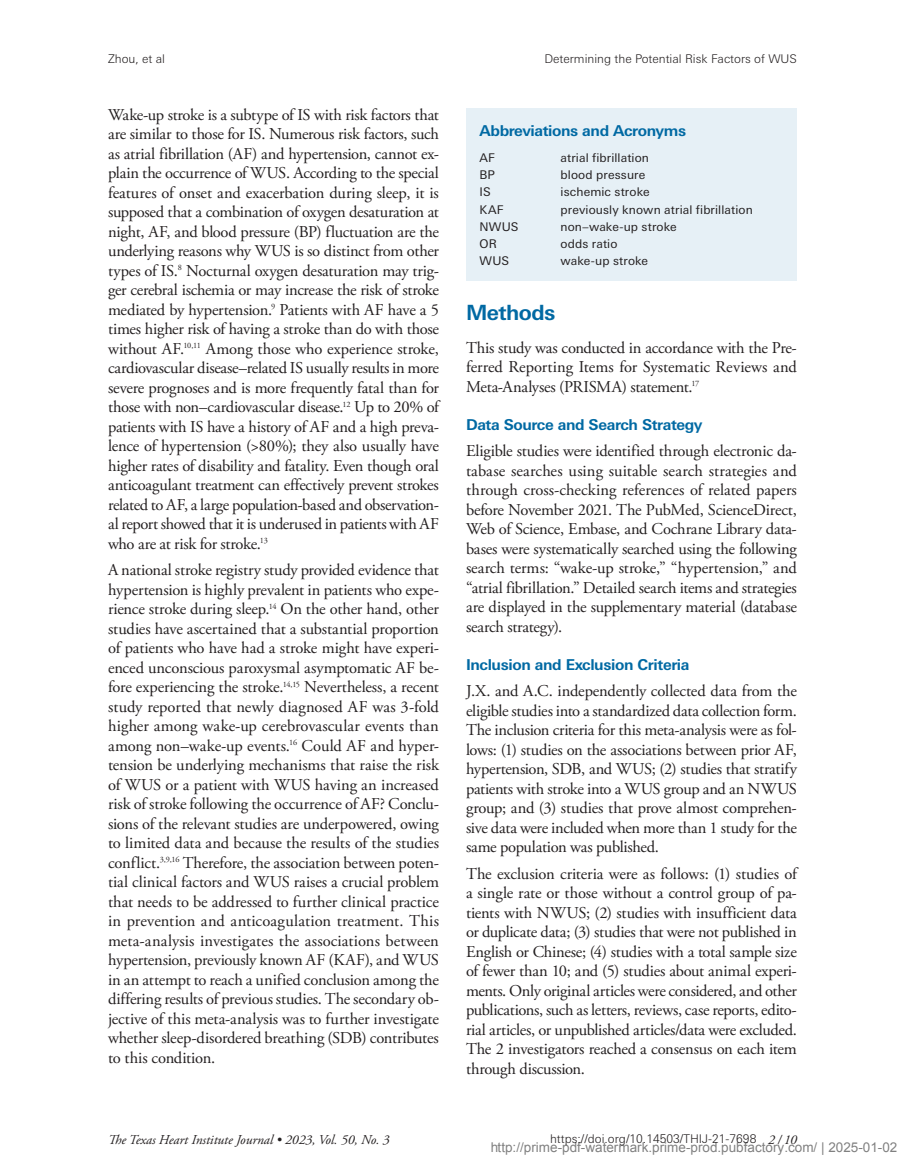
<style>
.page{position:relative;width:905px;height:1175px;background:#fff}
.page>*{position:absolute;margin:0;border:0;box-sizing:border-box;transform-origin:0 0}
.HEADING_1{font:700 21px "Univers Next Pro";letter-spacing:-.025em;color:#0069a3}
.BODY{font:16.5px/19.5px "Adobe Garamond Pro";letter-spacing:-.015em;color:#231f20;text-align:justify}
.HEADING_2{font:700 15px "Univers Next Pro";letter-spacing:-.025em;color:#0069a3}
.ABREV___ACRONYM_HEAD{font:700 15px "Univers Next Pro";letter-spacing:-.025em;color:#0069a3}
.t1{font:13.5px "Arial";color:rgb(0 0 0/.5)}
.t2{font:italic 13.5px "Adobe Garamond Pro";color:#231f20}
.ABREV___ACRONYM_BODY{font:12px "Univers Next Pro";letter-spacing:.01em;color:#231f20}
.t3{font:300 12px "Univers Next Pro";color:#231f20}
.s1{font-family:"Adobe Garamond Pro";font-weight:400;font-style:italic;font-size:13.5px}
</style>
<div class="page">
<div style="left:466px;top:109px;width:331px;height:31px;background:#e6f0f6"></div>
<div style="left:466px;top:133px;width:331px;height:46px;background:#e6f0f6"></div>
<div style="left:466px;top:167px;width:331px;height:46px;background:#e6f0f6"></div>
<div style="left:466px;top:201px;width:331px;height:46px;background:#e6f0f6"></div>
<div style="left:466px;top:235px;width:331px;height:46px;background:#e6f0f6"></div>
<p class="t3" style="left:108px;top:52px;width:59px">Zhou, et al</p>
<p class="t3" style="left:544px;top:52px;width:254px">Determining the Potential Risk Factors of WUS</p>
<p class="BODY" style="left:108px;top:105px;width:332px">Wake-up stroke is a subtype of IS with risk factors that are similar to those for IS. Numerous risk factors, such as atrial fibrillation (AF) and hypertension, cannot ex&shy;plain the occurrence of WUS. According to the special features of onset and exacerbation during sleep, it is supposed that a combination of oxygen desaturation at night, AF, and blood pressure (BP) fluctuation are the underlying reasons why WUS is so distinct from other types of IS.<sup>8</sup> Nocturnal oxygen desaturation may trig&shy;ger cerebral ischemia or may increase the risk of stroke mediated by hypertension.<sup>9</sup> Patients with AF have a 5 times higher risk of having a stroke than do with those without AF.<sup>10,11</sup> Among those who experience stroke, cardiovascular disease–related IS usually results in more severe prognoses and is more frequently fatal than for those with non–cardiovascular disease.<sup>12</sup> Up to 20% of patients with IS have a history of AF and a high preva&shy;lence of hypertension (&gt;80%); they also usually have higher rates of disability and fatality. Even though oral anticoagulant treatment can effectively prevent strokes related to AF, a large population-based and observation&shy;al report showed that it is underused in patients with AF who are at risk for stroke.<sup>13</sup></p>
<p class="BODY" style="left:108px;top:561px;width:332px">A national stroke registry study provided evidence that hypertension is highly prevalent in patients who expe&shy;rience stroke during sleep.<sup>14</sup> On the other hand, other studies have ascertained that a substantial proportion of patients who have had a stroke might have experi&shy;enced unconscious paroxysmal asymptomatic AF be&shy;fore experiencing the stroke.<sup>14,15</sup> Nevertheless, a recent study reported that newly diagnosed AF was 3-fold higher among wake-up cerebrovascular events than among non–wake-up events.<sup>16</sup> Could AF and hyper&shy;tension be underlying mechanisms that raise the risk of WUS or a patient with WUS having an increased risk of stroke following the occurrence of AF? Conclu&shy;sions of the relevant studies are underpowered, owing to limited data and because the results of the studies conflict.<sup>3,9,16</sup> Therefore, the association between poten&shy;tial clinical factors and WUS raises a crucial problem that needs to be addressed to further clinical practice in prevention and anticoagulation treatment. This meta-analysis investigates the associations between hypertension, previously known AF (KAF), and WUS in an attempt to reach a unified conclusion among the differing results of previous studies. The secondary ob&shy;jective of this meta-analysis was to further investigate whether sleep-disordered breathing (SDB) contributes to this condition.</p>
<p class="ABREV___ACRONYM_HEAD" style="left:479px;top:122px;width:208px">Abbreviations and Acronyms</p>
<p class="ABREV___ACRONYM_BODY" style="left:479px;top:151px;width:17px">AF</p>
<p class="ABREV___ACRONYM_BODY" style="left:560px;top:151px;width:90px">atrial fibrillation</p>
<p class="ABREV___ACRONYM_BODY" style="left:479px;top:168px;width:17px">BP</p>
<p class="ABREV___ACRONYM_BODY" style="left:560px;top:168px;width:86px">blood pressure</p>
<p class="ABREV___ACRONYM_BODY" style="left:479px;top:185px;width:13px">IS</p>
<p class="ABREV___ACRONYM_BODY" style="left:560px;top:185px;width:91px">ischemic stroke</p>
<p class="ABREV___ACRONYM_BODY" style="left:479px;top:202px;width:26px">KAF</p>
<p class="ABREV___ACRONYM_BODY" style="left:560px;top:202px;width:194px">previously known atrial fibrillation</p>
<p class="ABREV___ACRONYM_BODY" style="left:479px;top:219px;width:40px">NWUS</p>
<p class="ABREV___ACRONYM_BODY" style="left:560px;top:219px;width:118px">non–wake-up stroke</p>
<p class="ABREV___ACRONYM_BODY" style="left:479px;top:236px;width:19px">OR</p>
<p class="ABREV___ACRONYM_BODY" style="left:560px;top:236px;width:58px">odds ratio</p>
<p class="ABREV___ACRONYM_BODY" style="left:479px;top:254px;width:31px">WUS</p>
<p class="ABREV___ACRONYM_BODY" style="left:560px;top:254px;width:89px">wake-up stroke</p>
<p class="HEADING_1" style="left:466px;top:299px;width:91px">Methods</p>
<p class="BODY" style="left:466px;top:338px;width:332px">This study was conducted in accordance with the Pre&shy;ferred Reporting Items for Systematic Reviews and Meta-Analyses (PRISMA) statement.<sup>17</sup></p>
<p class="HEADING_2" style="left:466px;top:415px;width:238px">Data Source and Search Strategy</p>
<p class="BODY" style="left:466px;top:442px;width:332px">Eligible studies were identified through electronic da&shy;tabase searches using suitable search strategies and through cross-checking references of related papers before November 2021. The PubMed, ScienceDirect, Web of Science, Embase, and Cochrane Library data&shy;bases were systematically searched using the following search terms: “wake-up stroke,” “hypertension,” and “atrial fibrillation.” Detailed search items and strategies are displayed in the supplementary material (database search strategy).</p>
<p class="HEADING_2" style="left:466px;top:655px;width:225px">Inclusion and Exclusion Criteria</p>
<p class="BODY" style="left:466px;top:682px;width:332px">J.X. and A.C. independently collected data from the eligible studies into a standardized data collection form.<br>The inclusion criteria for this meta-analysis were as fol&shy;lows: (1) studies on the associations between prior AF, hypertension, SDB, and WUS; (2) studies that stratify patients with stroke into a WUS group and an NWUS group; and (3) studies that prove almost comprehen&shy;sive data were included when more than 1 study for the same population was published.</p>
<p class="BODY" style="left:466px;top:864px;width:332px">The exclusion criteria were as follows: (1) studies of a single rate or those without a control group of pa&shy;tients with NWUS; (2) studies with insufficient data or duplicate data; (3) studies that were not published in English or Chinese; (4) studies with a total sample size of fewer than 10; and (5) studies about animal experi&shy;ments. Only original articles were considered, and other publications, such as letters, reviews, case reports, edito&shy;rial articles, or unpublished articles/data were excluded.<br>The 2 investigators reached a consensus on each item through discussion.</p>
<p class="t2" style="left:108px;top:1131px;width:283px">The Texas Heart Institute Journal • 2023, Vol. 50, No. 3</p>
<p class="t3" style="left:550px;top:1132px;width:248px">https://doi.org/10.14503/THIJ-21-7698 <span class="s1">2 / 10</span></p>
<p class="t1" style="left:490px;top:1140px;width:409px">http://prime-pdf-watermark.prime-prod.pubfactory.com/ | 2025-01-02</p>
</div>
